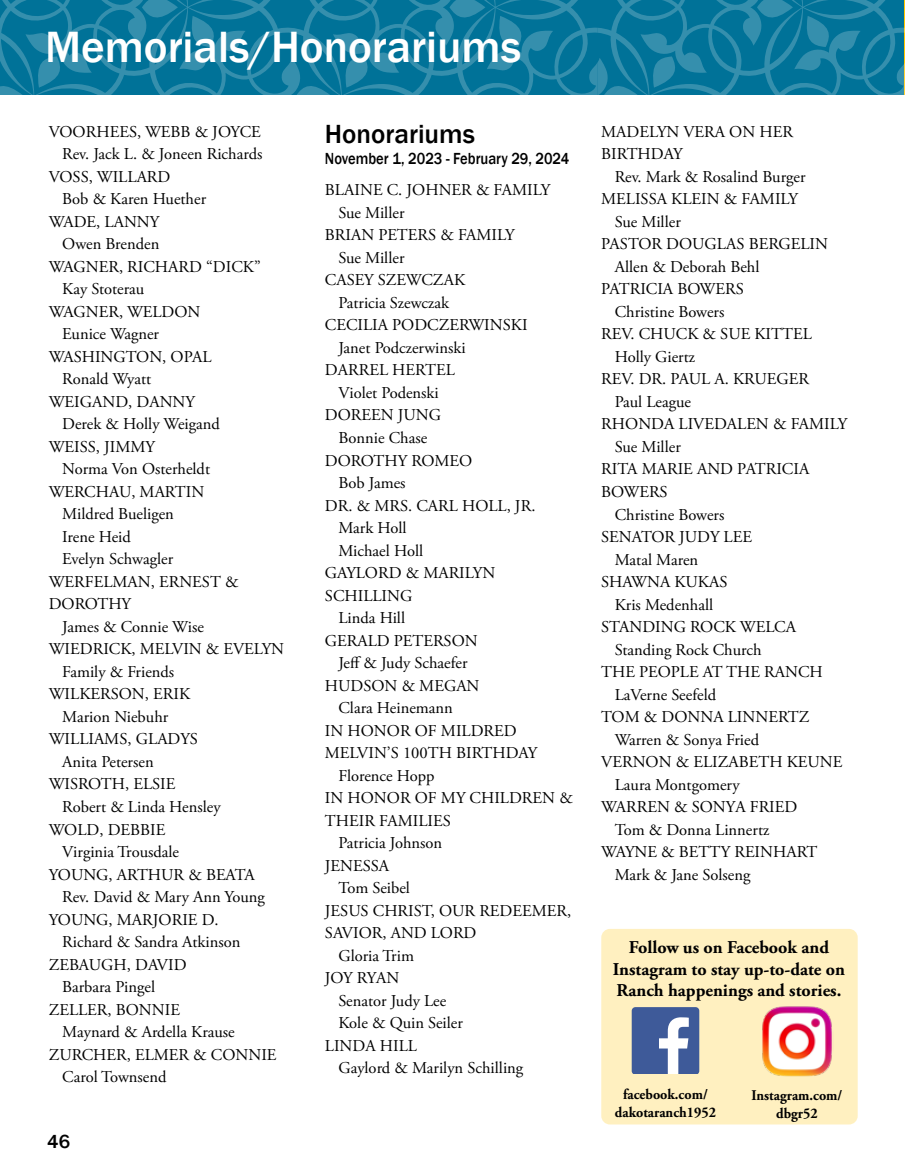
<style>
.page{position:relative;width:905px;height:1175px;background:#fff}
.page>*{position:absolute;margin:0;border:0;box-sizing:border-box;transform-origin:0 0}
.t1{font:500 45px "Franklin Gothic";color:#fff}
.t2{font:500 27px "Franklin Gothic";color:#000}
.t3{font:500 19.5px "Franklin Gothic";color:#000}
.t4{font:700 18px/21.6px "Adobe Garamond Pro";color:#000;text-align:center}
.t5{font:16.5px/22.5px "Adobe Garamond Pro";color:#000}
.t6{font:500 16.5px "Franklin Gothic";color:#000;scale:.88 1}
.t7{font:700 14.7px/17.7px "Adobe Garamond Pro";color:#000;text-align:center;scale:.95 1}
</style>
<div class="page">
<hr style="left:904px;top:0;width:1px;height:94px;background:#ffc600">
<svg style="left:597px;top:0;width:307px;height:95px;background:#117b9e"></svg>
<svg style="left:0;top:0;width:597px;height:95px;background:#0f7a9e"></svg>
<svg style="left:496px;top:16px;width:28px;height:31px"></svg>
<svg style="left:343px;top:56px;width:27px;height:32px"></svg>
<svg style="left:449px;top:0;width:36px;height:23px"></svg>
<svg style="left:189px;top:16px;width:27px;height:31px"></svg>
<svg style="left:35px;top:56px;width:28px;height:32px"></svg>
<svg style="left:142px;top:0;width:36px;height:23px"></svg>
<svg style="left:296px;top:80px;width:36px;height:15px"></svg>
<svg style="left:0;top:80px;width:24px;height:15px"></svg>
<div style="left:601px;top:928px;width:256px;height:196px;background:#fff0c0;border-radius:9px"></div>
<svg style="left:631px;top:1007px;width:68px;height:66px;background:#647aac"></svg>
<img style="left:762px;top:1006px;width:70px;height:70px">
<h1 class="t1" style="left:45px;top:19px;width:477px">Memorials/Honorariums</h1>
<p class="t5" style="left:49px;top:121px;width:214px">VOORHEES, WEBB &amp; JOYCE</p>
<p class="t5" style="left:62px;top:143px;width:202px">Rev. Jack L. &amp; Joneen Richards</p>
<p class="t5" style="left:49px;top:166px;width:123px">VOSS, WILLARD</p>
<p class="t5" style="left:62px;top:188px;width:145px">Bob &amp; Karen Huether</p>
<p class="t5" style="left:49px;top:211px;width:112px">WADE, LANNY</p>
<p class="t5" style="left:62px;top:233px;width:99px">Owen Brenden</p>
<p class="t5" style="left:49px;top:256px;width:213px">WAGNER, RICHARD “DICK”</p>
<p class="t5" style="left:62px;top:278px;width:84px">Kay Stoterau</p>
<p class="t5" style="left:49px;top:301px;width:153px">WAGNER, WELDON</p>
<p class="t5" style="left:62px;top:323px;width:98px">Eunice Wagner</p>
<p class="t5" style="left:49px;top:346px;width:164px">WASHINGTON, OPAL</p>
<p class="t5" style="left:62px;top:368px;width:90px">Ronald Wyatt</p>
<p class="t5" style="left:49px;top:391px;width:148px">WEIGAND, DANNY</p>
<p class="t5" style="left:62px;top:413px;width:159px">Derek &amp; Holly Weigand</p>
<p class="t5" style="left:49px;top:436px;width:108px">WEISS, JIMMY</p>
<p class="t5" style="left:62px;top:458px;width:149px">Norma Von Osterheldt</p>
<p class="t5" style="left:49px;top:481px;width:157px">WERCHAU, MARTIN</p>
<p class="t5" style="left:62px;top:503px;width:113px">Mildred Bueligen</p>
<p class="t5" style="left:62px;top:526px;width:70px">Irene Heid</p>
<p class="t5" style="left:62px;top:548px;width:112px">Evelyn Schwagler</p>
<p class="t5" style="left:49px;top:571px;width:191px">WERFELMAN, ERNEST &amp;</p>
<p class="t5" style="left:49px;top:593px;width:84px">DOROTHY</p>
<p class="t5" style="left:62px;top:616px;width:143px">James &amp; Connie Wise</p>
<p class="t5" style="left:49px;top:638px;width:237px">WIEDRICK, MELVIN &amp; EVELYN</p>
<p class="t5" style="left:62px;top:661px;width:113px">Family &amp; Friends</p>
<p class="t5" style="left:49px;top:683px;width:143px">WILKERSON, ERIK</p>
<p class="t5" style="left:62px;top:706px;width:108px">Marion Niebuhr</p>
<p class="t5" style="left:49px;top:728px;width:151px">WILLIAMS, GLADYS</p>
<p class="t5" style="left:62px;top:751px;width:93px">Anita Petersen</p>
<p class="t5" style="left:49px;top:773px;width:128px">WISROTH, ELSIE</p>
<p class="t5" style="left:62px;top:796px;width:160px">Robert &amp; Linda Hensley</p>
<p class="t5" style="left:49px;top:818px;width:118px">WOLD, DEBBIE</p>
<p class="t5" style="left:62px;top:841px;width:118px">Virginia Trousdale</p>
<p class="t5" style="left:49px;top:863px;width:208px">YOUNG, ARTHUR &amp; BEATA</p>
<p class="t5" style="left:62px;top:886px;width:204px">Rev. David &amp; Mary Ann Young</p>
<p class="t5" style="left:49px;top:908px;width:171px">YOUNG, MARJORIE D.</p>
<p class="t5" style="left:62px;top:931px;width:180px">Richard &amp; Sandra Atkinson</p>
<p class="t5" style="left:49px;top:953px;width:139px">ZEBAUGH, DAVID</p>
<p class="t5" style="left:62px;top:976px;width:94px">Barbara Pingel</p>
<p class="t5" style="left:49px;top:998px;width:133px">ZELLER, BONNIE</p>
<p class="t5" style="left:62px;top:1021px;width:174px">Maynard &amp; Ardella Krause</p>
<p class="t5" style="left:49px;top:1043px;width:229px">ZURCHER, ELMER &amp; CONNIE</p>
<p class="t5" style="left:62px;top:1066px;width:106px">Carol Townsend</p>
<p class="t3" style="left:47px;top:1129px;width:24px">46</p>
<h2 class="t2" style="left:325px;top:118px;width:151px">Honorariums</h2>
<p class="t6" style="left:325px;top:148px;width:279px">November 1, 2023 - February 29, 2024</p>
<p class="t5" style="left:325px;top:179px;width:227px">BLAINE C. JOHNER &amp; FAMILY</p>
<p class="t5" style="left:338px;top:202px;width:68px">Sue Miller</p>
<p class="t5" style="left:325px;top:224px;width:191px">BRIAN PETERS &amp; FAMILY</p>
<p class="t5" style="left:338px;top:247px;width:68px">Sue Miller</p>
<p class="t5" style="left:325px;top:269px;width:142px">CASEY SZEWCZAK</p>
<p class="t5" style="left:338px;top:292px;width:112px">Patricia Szewczak</p>
<p class="t5" style="left:325px;top:314px;width:204px">CECILIA PODCZERWINSKI</p>
<p class="t5" style="left:338px;top:337px;width:129px">Janet Podczerwinski</p>
<p class="t5" style="left:325px;top:359px;width:131px">DARREL HERTEL</p>
<p class="t5" style="left:338px;top:382px;width:102px">Violet Podenski</p>
<p class="t5" style="left:325px;top:404px;width:118px">DOREEN JUNG</p>
<p class="t5" style="left:338px;top:427px;width:90px">Bonnie Chase</p>
<p class="t5" style="left:325px;top:449px;width:149px">DOROTHY ROMEO</p>
<p class="t5" style="left:338px;top:472px;width:69px">Bob James</p>
<p class="t5" style="left:325px;top:494px;width:212px">DR. &amp; MRS. CARL HOLL, JR.</p>
<p class="t5" style="left:338px;top:517px;width:70px">Mark Holl</p>
<p class="t5" style="left:338px;top:539px;width:86px">Michael Holl</p>
<p class="t5" style="left:325px;top:562px;width:172px">GAYLORD &amp; MARILYN</p>
<p class="t5" style="left:325px;top:584px;width:89px">SCHILLING</p>
<p class="t5" style="left:338px;top:607px;width:68px">Linda Hill</p>
<p class="t5" style="left:325px;top:629px;width:154px">GERALD PETERSON</p>
<p class="t5" style="left:338px;top:652px;width:131px">Jeff &amp; Judy Schaefer</p>
<p class="t5" style="left:325px;top:674px;width:156px">HUDSON &amp; MEGAN</p>
<p class="t5" style="left:338px;top:697px;width:116px">Clara Heinemann</p>
<p class="t5" style="left:325px;top:719px;width:193px">IN HONOR OF MILDRED</p>
<p class="t5" style="left:325px;top:742px;width:214px">MELVIN’S 100TH BIRTHDAY</p>
<p class="t5" style="left:338px;top:764px;width:98px">Florence Hopp</p>
<p class="t5" style="left:325px;top:787px;width:249px">IN HONOR OF MY CHILDREN &amp;</p>
<p class="t5" style="left:325px;top:810px;width:127px">THEIR FAMILIES</p>
<p class="t5" style="left:338px;top:832px;width:105px">Patricia Johnson</p>
<p class="t5" style="left:325px;top:855px;width:66px">JENESSA</p>
<p class="t5" style="left:338px;top:877px;width:73px">Tom Seibel</p>
<p class="t5" style="left:325px;top:900px;width:248px">JESUS CHRIST, OUR REDEEMER,</p>
<p class="t5" style="left:325px;top:922px;width:153px">SAVIOR, AND LORD</p>
<p class="t5" style="left:338px;top:945px;width:77px">Gloria Trim</p>
<p class="t5" style="left:325px;top:967px;width:76px">JOY RYAN</p>
<p class="t5" style="left:338px;top:990px;width:109px">Senator Judy Lee</p>
<p class="t5" style="left:338px;top:1012px;width:126px">Kole &amp; Quin Seiler</p>
<p class="t5" style="left:325px;top:1035px;width:94px">LINDA HILL</p>
<p class="t5" style="left:338px;top:1057px;width:186px">Gaylord &amp; Marilyn Schilling</p>
<p class="t5" style="left:601px;top:121px;width:193px">MADELYN VERA ON HER<br>BIRTHDAY</p>
<p class="t5" style="left:614px;top:166px;width:192px">Rev. Mark &amp; Rosalind Burger</p>
<p class="t5" style="left:601px;top:188px;width:198px">MELISSA KLEIN &amp; FAMILY</p>
<p class="t5" style="left:614px;top:211px;width:68px">Sue Miller</p>
<p class="t5" style="left:601px;top:233px;width:228px">PASTOR DOUGLAS BERGELIN</p>
<p class="t5" style="left:614px;top:256px;width:146px">Allen &amp; Deborah Behl</p>
<p class="t5" style="left:601px;top:278px;width:144px">PATRICIA BOWERS</p>
<p class="t5" style="left:614px;top:301px;width:111px">Christine Bowers</p>
<p class="t5" style="left:601px;top:323px;width:212px">REV. CHUCK &amp; SUE KITTEL</p>
<p class="t5" style="left:614px;top:346px;width:82px">Holly Giertz</p>
<p class="t5" style="left:601px;top:368px;width:209px">REV. DR. PAUL A. KRUEGER</p>
<p class="t5" style="left:614px;top:391px;width:78px">Paul League</p>
<p class="t5" style="left:601px;top:413px;width:247px">RHONDA LIVEDALEN &amp; FAMILY</p>
<p class="t5" style="left:614px;top:436px;width:68px">Sue Miller</p>
<p class="t5" style="left:601px;top:458px;width:209px">RITA MARIE AND PATRICIA</p>
<p class="t5" style="left:601px;top:481px;width:68px">BOWERS</p>
<p class="t5" style="left:614px;top:503px;width:111px">Christine Bowers</p>
<p class="t5" style="left:601px;top:526px;width:152px">SENATOR JUDY LEE</p>
<p class="t5" style="left:614px;top:548px;width:85px">Matal Maren</p>
<p class="t5" style="left:601px;top:571px;width:128px">SHAWNA KUKAS</p>
<p class="t5" style="left:614px;top:593px;width:100px">Kris Medenhall</p>
<p class="t5" style="left:601px;top:616px;width:196px">STANDING ROCK WELCA</p>
<p class="t5" style="left:614px;top:638px;width:148px">Standing Rock Church</p>
<p class="t5" style="left:601px;top:661px;width:223px">THE PEOPLE AT THE RANCH</p>
<p class="t5" style="left:614px;top:683px;width:103px">LaVerne Seefeld</p>
<p class="t5" style="left:601px;top:706px;width:210px">TOM &amp; DONNA LINNERTZ</p>
<p class="t5" style="left:614px;top:728px;width:146px">Warren &amp; Sonya Fried</p>
<p class="t5" style="left:601px;top:751px;width:243px">VERNON &amp; ELIZABETH KEUNE</p>
<p class="t5" style="left:614px;top:773px;width:126px">Laura Montgomery</p>
<p class="t5" style="left:601px;top:796px;width:198px">WARREN &amp; SONYA FRIED</p>
<p class="t5" style="left:614px;top:818px;width:156px">Tom &amp; Donna Linnertz</p>
<p class="t5" style="left:601px;top:841px;width:218px">WAYNE &amp; BETTY REINHART</p>
<p class="t5" style="left:614px;top:864px;width:137px">Mark &amp; Jane Solseng</p>
<p class="t4" style="left:613px;top:936px;width:234px">Follow us on Facebook and<br>Instagram to stay up-to-date on<br>Ranch happenings and stories.</p>
<p class="t7" style="left:615px;top:1086px;width:108px">facebook.com/ dakotaranch1952</p>
<p class="t7" style="left:751px;top:1087px;width:97px">Instagram.com/ dbgr52</p>
</div>
